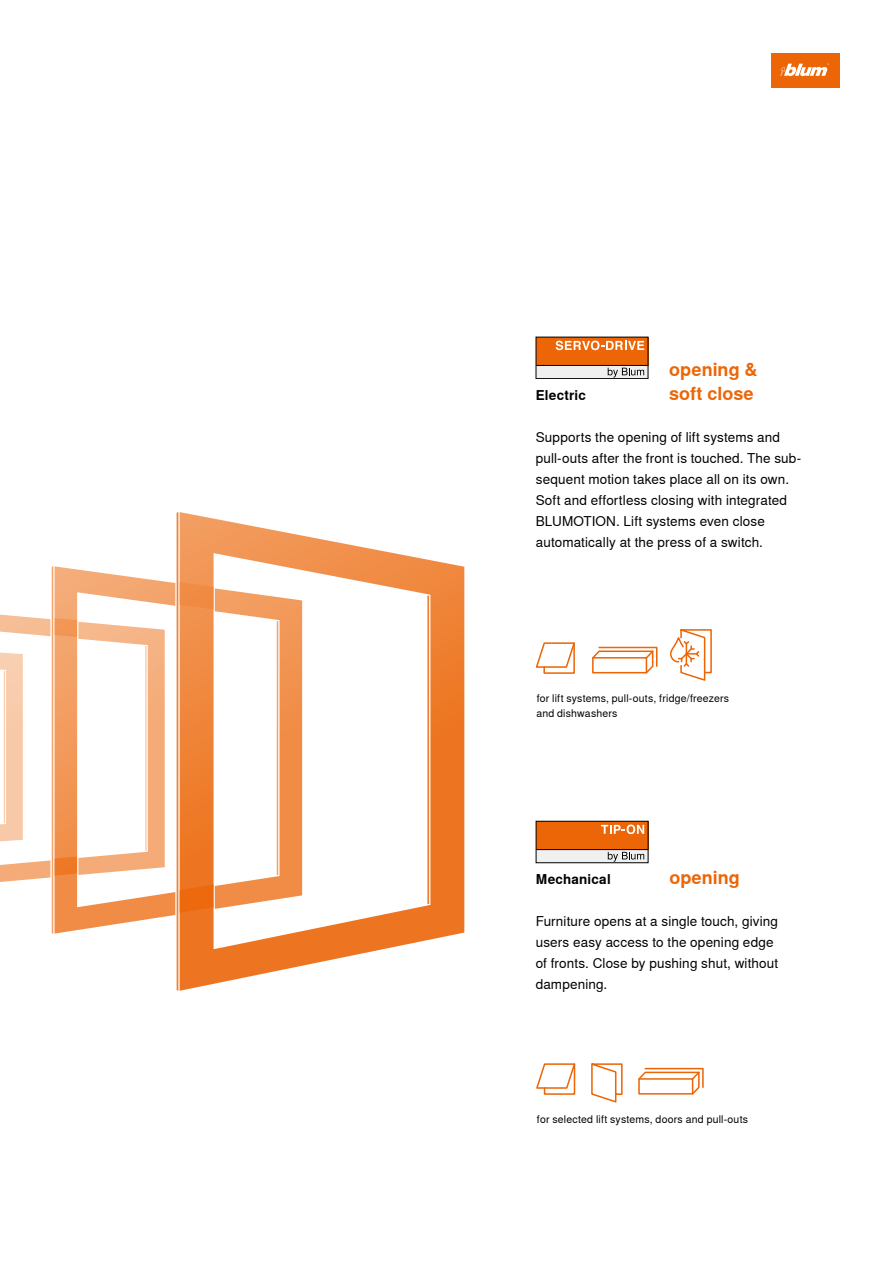
<style>
.page{position:relative;width:893px;height:1263px;background:#fff}
.page>*{position:absolute;margin:0;border:0;box-sizing:border-box;transform-origin:0 0}
.CBOX_12_Subhead_Orange_Bold{font:700 18px "Nimbus Sans Global";color:#ec6608}
.CBOX_09_Copy_Black{font:13.5px/21px "Nimbus Sans Global";letter-spacing:.01em;color:#000}
.CBOX_09_Copy_Black_Bold{font:700 13.5px "Nimbus Sans Global";letter-spacing:.015em;color:#000}
.CBOX_07_Legend_Black{font:10.5px/15px "Nimbus Sans Global";letter-spacing:.02em;color:#000}
</style>
<div class="page">
<div style="left:771px;top:54px;width:68px;height:34px;background:#ec6608"></div>
<svg style="left:780px;top:63px;width:49px;height:13px"></svg>
<svg style="left:0;top:609px;width:55px;height:278px"></svg>
<svg style="left:52px;top:566px;width:1px;height:367px"></svg>
<svg style="left:55px;top:566px;width:125px;height:367px"></svg>
<svg style="left:180px;top:512px;width:284px;height:479px"></svg>
<svg style="left:177px;top:512px;width:1px;height:479px"></svg>
<hr style="left:427px;top:595px;width:2px;height:309px;background:#ee7620">
<svg style="left:536px;top:642px;width:39px;height:32px"></svg>
<svg style="left:592px;top:647px;width:65px;height:26px"></svg>
<svg style="left:670px;top:629px;width:42px;height:52px"></svg>
<svg style="left:536px;top:1063px;width:39px;height:31px"></svg>
<svg style="left:638px;top:1068px;width:66px;height:26px"></svg>
<svg style="left:591px;top:1063px;width:32px;height:39px"></svg>
<div style="left:536px;top:365px;width:112px;height:13px;background:#f0f0f0"></div>
<div style="left:536px;top:337px;width:112px;height:28px;background:#ec6608"></div>
<hr style="left:536px;top:365px;width:112px;height:1px;background:#000">
<div style="left:536px;top:337px;width:112px;height:42px;border:1px solid #000"></div>
<svg style="left:608px;top:368px;width:36px;height:10px"></svg>
<svg style="left:556px;top:341px;width:88px;height:9px"></svg>
<div style="left:536px;top:849px;width:112px;height:13px;background:#f0f0f0"></div>
<div style="left:536px;top:821px;width:112px;height:28px;background:#ec6608"></div>
<hr style="left:536px;top:849px;width:112px;height:1px;background:#000">
<div style="left:536px;top:821px;width:112px;height:42px;border:1px solid #000"></div>
<svg style="left:601px;top:825px;width:43px;height:9px"></svg>
<svg style="left:608px;top:852px;width:36px;height:10px"></svg>
<p class="CBOX_09_Copy_Black_Bold" style="left:536px;top:387px;width:52px">Electric</p>
<p class="CBOX_12_Subhead_Orange_Bold" style="left:669px;top:359px;width:90px">opening &amp;</p>
<p class="CBOX_12_Subhead_Orange_Bold" style="left:669px;top:383px;width:86px">soft close</p>
<p class="CBOX_09_Copy_Black" style="left:536px;top:427px;width:267px">Supports the opening of lift systems and pull-outs after the front is touched. The sub&shy;sequent motion takes place all on its own.<br>Soft and effortless closing with integrated BLUMOTION. Lift systems even close automatically at the press of a switch.</p>
<p class="CBOX_07_Legend_Black" style="left:536px;top:691px;width:194px">for lift systems, pull-outs, fridge/freezers and dishwashers</p>
<p class="CBOX_12_Subhead_Orange_Bold" style="left:669px;top:867px;width:72px">opening</p>
<p class="CBOX_09_Copy_Black" style="left:536px;top:911px;width:244px">Furniture opens at a single touch, giving users easy access to the opening edge of fronts. Close by pushing shut, without dampening.</p>
<p class="CBOX_09_Copy_Black_Bold" style="left:536px;top:871px;width:76px">Mechanical</p>
<p class="CBOX_07_Legend_Black" style="left:537px;top:1112px;width:213px">for selected lift systems, doors and pull-outs</p>
</div>
